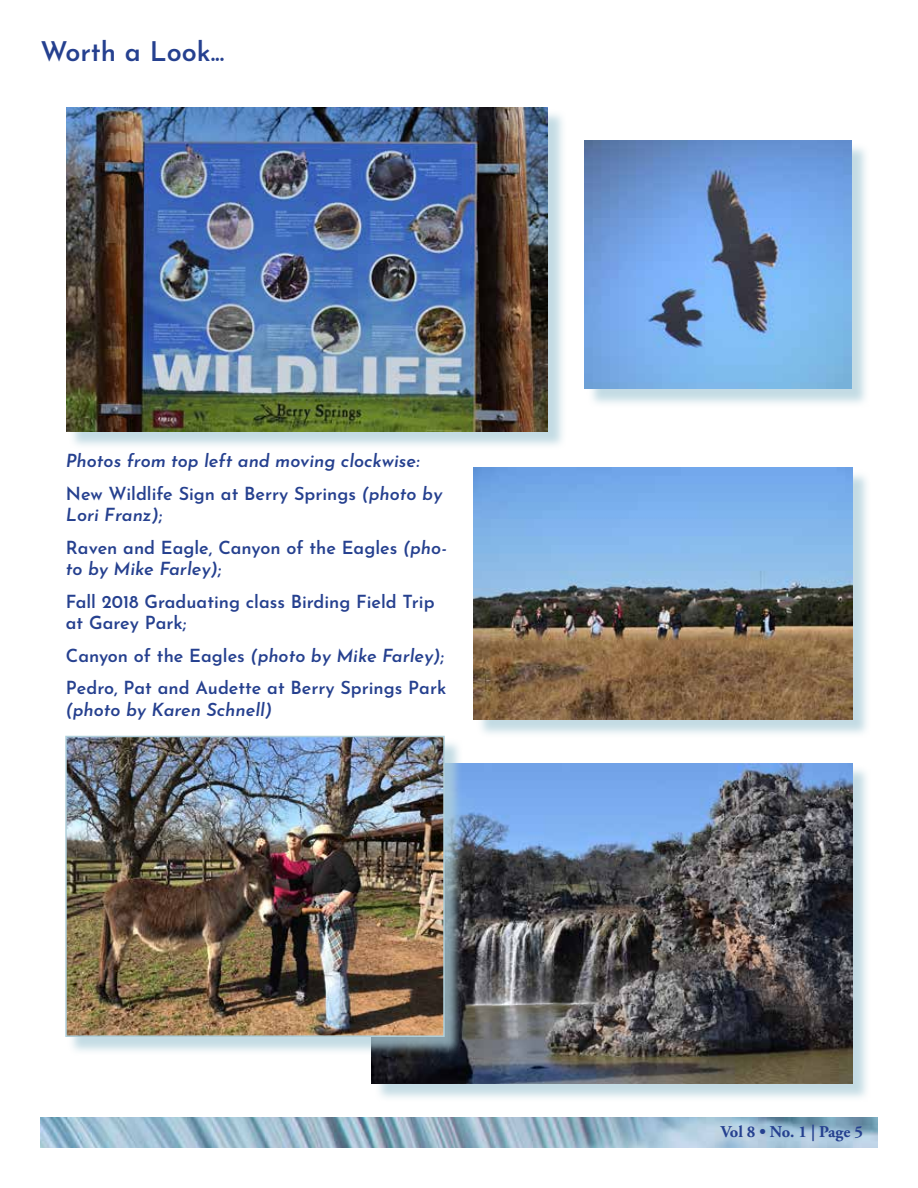
<style>
.page{position:relative;width:918px;height:1188px;background:#fff}
.page>*{position:absolute;margin:0;border:0;box-sizing:border-box;transform-origin:0 0}
.t1{font:600 27px "Josefin Sans";color:#25408f}
.t2{font:600 18px/32.4px "Josefin Sans";color:#25408f}
.t3{font:italic 600 18px/32.4px "Josefin Sans";color:#25408f}
.t4{font:700 16.5px "Adobe Garamond Pro";letter-spacing:-.015em;color:#25408f}
.s1{font-style:normal}
.s2{font-style:italic}
</style>
<div class="page">
<img style="left:40px;top:1117px;width:837px;height:31px">
<div style="left:476px;top:470px;width:395px;height:268px;background:#b0d0db;opacity:.75"></div>
<img style="left:474px;top:467px;width:378px;height:252px">
<div style="left:68px;top:110px;width:499px;height:340px;background:#b0d0db;opacity:.75"></div>
<img style="left:66px;top:107px;width:482px;height:324px">
<div style="left:374px;top:765px;width:497px;height:337px;background:#b0d0db;opacity:.75"></div>
<img style="left:372px;top:763px;width:480px;height:321px">
<div style="left:68px;top:738px;width:395px;height:318px;background:#b0d0db;opacity:.75"></div>
<img style="left:68px;top:739px;width:374px;height:295px">
<div style="left:65px;top:736px;width:380px;height:301px;border:2px solid #b0d0db"></div>
<div style="left:587px;top:143px;width:283px;height:265px;background:#b0d0db;opacity:.75"></div>
<img style="left:584px;top:141px;width:267px;height:248px">
<h1 class="t1" style="left:40px;top:28px;width:186px">Worth a Look...</h1>
<p class="t3" style="left:66px;top:443px;width:378px">Photos from top left and moving clockwise:<br><span class="s1">New Wildlife Sign at Berry Springs</span> (photo by</p>
<p class="t2" style="left:66px;top:496px;width:382px"><span class="s2">Lori Franz)</span>;<br>Raven and Eagle, Canyon of the Eagles <span class="s2">(pho-</span></p>
<p class="t2" style="left:66px;top:550px;width:370px"><span class="s2">to by Mike Farley)</span>;<br>Fall 2018 Graduating class Birding Field Trip</p>
<p class="t2" style="left:66px;top:604px;width:382px">at Garey Park;<br>Canyon of the Eagles <span class="s2">(photo by Mike Farley)</span>;<br>Pedro, Pat and Audette at Berry Springs Park</p>
<p class="t3" style="left:66px;top:691px;width:208px">(photo by Karen Schnell)</p>
<p class="t4" style="left:721px;top:1122px;width:144px">Vol 8 • No. 1 | Page 5</p>
</div>
